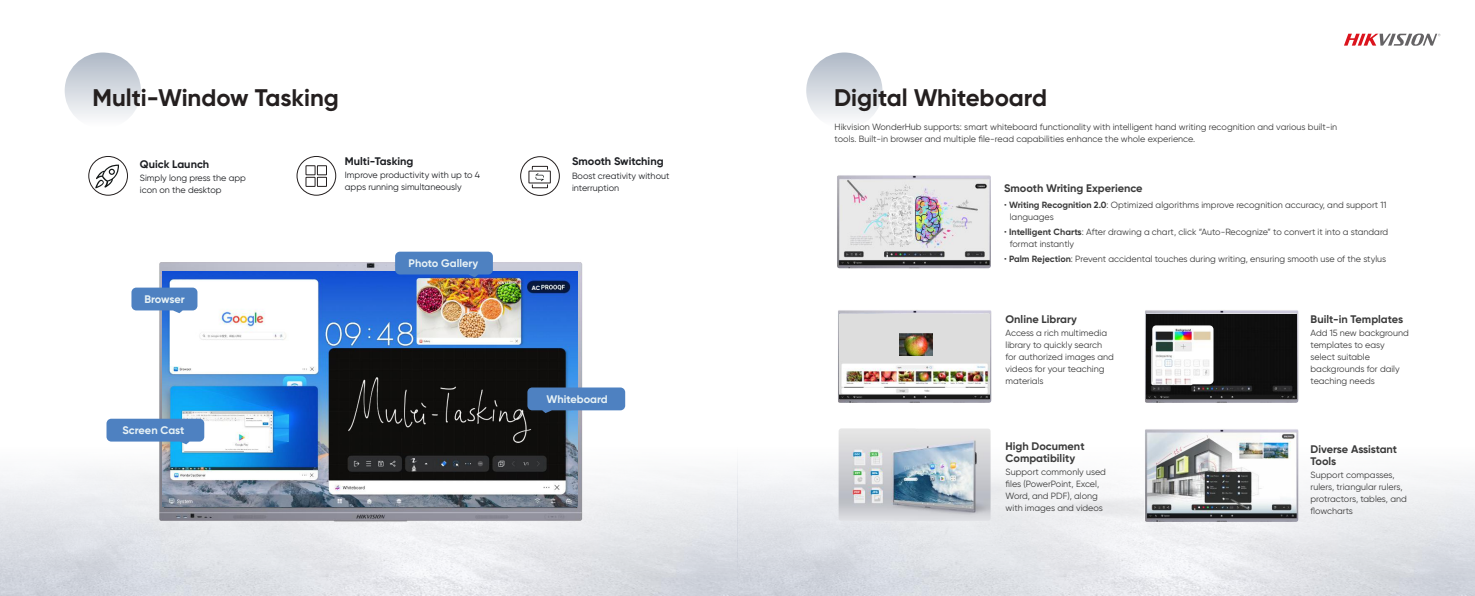
<style>
.page{position:relative;width:1475px;height:596px;background:#fff}
.page>*{position:absolute;margin:0;border:0;box-sizing:border-box;transform-origin:0 0}
.t1{font:700 24px "Gilroy";color:#241f1f}
.t2{font:700 11px/12px "Gilroy";color:#3b3b3b}
.t3{font:700 11px "Gilroy";color:#1c1e22}
.t4{font:700 11px "Gilroy";color:#e8f2f5}
.t5{font:9px/12px "Gilroy";color:#3b3b3b}
.t6{font:9px/12px "Gilroy";color:#1c1e22}
.t7{font:700 6.1px "Gilroy";color:#fff}
.s1{font-weight:700}
</style>
<div class="page">
<img style="left:0;top:34px;width:1474px;height:561px">
<svg style="left:1343px;top:33px;width:97px;height:13px"></svg>
<div style="left:65px;top:52px;width:76px;height:77px;background:linear-gradient(to bottom,#afb8c6,#fff);border-radius:50%"></div>
<div style="left:806px;top:52px;width:76px;height:77px;background:linear-gradient(to bottom,#afb9c6,#fff);border-radius:50%"></div>
<img style="left:52px;top:249px;width:614px;height:307px">
<img style="left:162px;top:272px;width:415px;height:234px">
<div style="left:171px;top:281px;width:146px;height:84px;background:#fff"></div>
<img style="left:197px;top:302px;width:89px;height:38px">
<svg style="left:131px;top:287px;width:66px;height:26px;background:#618ec7"></svg>
<svg style="left:395px;top:251px;width:98px;height:26px;background:#4d80c4"></svg>
<svg style="left:106px;top:418px;width:98px;height:26px;background:#5f8ec7"></svg>
<svg style="left:527px;top:387px;width:98px;height:26px;background:#5582bb"></svg>
<div style="left:88px;top:156px;width:40px;height:39px;border:1px solid #241f1f;border-radius:50%"></div>
<div style="left:296px;top:156px;width:40px;height:39px;border:1px solid #241f1f;border-radius:50%"></div>
<div style="left:520px;top:156px;width:39px;height:40px;border:1px solid #241f1f;border-radius:50%"></div>
<img style="left:836px;top:175px;width:154px;height:93px">
<img style="left:1144px;top:428px;width:154px;height:93px">
<img style="left:837px;top:309px;width:154px;height:93px">
<img style="left:1144px;top:309px;width:154px;height:93px">
<img style="left:838px;top:428px;width:152px;height:92px">
<svg style="left:95px;top:164px;width:24px;height:24px"></svg>
<div style="left:305px;top:165px;width:10px;height:10px;border:1px solid #241f1f"></div>
<div style="left:305px;top:177px;width:10px;height:10px;border:1px solid #241f1f"></div>
<div style="left:317px;top:165px;width:10px;height:10px;border:1px solid #241f1f"></div>
<div style="left:528px;top:170px;width:22px;height:13px;border:1px solid #241f1f"></div>
<div style="left:317px;top:177px;width:10px;height:10px;border:1px solid #241f1f"></div>
<svg style="left:531px;top:165px;width:17px;height:24px"></svg>
<img style="left:839px;top:314px;width:150px;height:84px">
<img style="left:1146px;top:314px;width:150px;height:84px">
<img style="left:1151px;top:325px;width:62px;height:59px">
<img style="left:899px;top:333px;width:33px;height:22px">
<h1 class="t1" style="left:92px;top:82px;width:248px">Multi-Window Tasking</h1>
<h1 class="t1" style="left:833px;top:82px;width:214px">Digital Whiteboard</h1>
<p class="t3" style="left:140px;top:157px;width:71px">Quick Launch</p>
<p class="t6" style="left:140px;top:172px;width:107px">Simply long press the app icon on the desktop</p>
<p class="t4" style="left:144px;top:292px;width:42px">Browser</p>
<p class="t4" style="left:122px;top:422px;width:63px">Screen Cast</p>
<p class="t3" style="left:345px;top:154px;width:70px">Multi-Tasking</p>
<p class="t6" style="left:345px;top:168px;width:137px">Improve productivity with up to 4 apps running simultaneously</p>
<p class="t4" style="left:408px;top:256px;width:71px">Photo Gallery</p>
<p class="t3" style="left:572px;top:155px;width:93px">Smooth Switching</p>
<p class="t6" style="left:572px;top:169px;width:99px">Boost creativity without interruption</p>
<p class="t7" style="left:532px;top:283px;width:10px">AC</p>
<p class="t4" style="left:546px;top:392px;width:63px">Whiteboard</p>
<p class="t5" style="left:834px;top:120px;width:504px">Hikvision WonderHub supports: smart whiteboard functionality with intelligent hand writing recognition and various built-in tools. Built-in browser and multiple file-read capabilities enhance the whole experience.</p>
<p class="t2" style="left:1003px;top:182px;width:140px">Smooth Writing Experience</p>
<p class="t5" style="left:1009px;top:199px;width:378px;text-indent:-6px">• <span class="s1">Writing Recognition 2.0</span>: Optimized algorithms improve recognition accuracy, and support 11 languages</p>
<p class="t5" style="left:1009px;top:226px;width:380px;text-indent:-6px">• <span class="s1">Intelligent Charts</span>: After drawing a chart, click “Auto-Recognize” to convert it into a standard format instantly</p>
<p class="t5" style="left:1003px;top:253px;width:383px">• <span class="s1">Palm Rejection</span>: Prevent accidental touches during writing, ensuring smooth use of the stylus</p>
<p class="t2" style="left:1005px;top:312px;width:73px">Online Library</p>
<p class="t5" style="left:1005px;top:326px;width:110px">Access a rich multimedia library to quickly search for authorized images and videos for your teaching materials</p>
<p class="t2" style="left:1005px;top:439px;width:80px">High Document<br>Compatibility</p>
<p class="t5" style="left:1005px;top:465px;width:102px">Support commonly used files (PowerPoint, Excel,<br>Word, and PDF), along with images and videos</p>
<p class="t2" style="left:1310px;top:312px;width:94px">Built-in Templates</p>
<p class="t5" style="left:1310px;top:326px;width:100px">Add 15 new background templates to easy select suitable backgrounds for daily teaching needs</p>
<p class="t2" style="left:1310px;top:443px;width:88px">Diverse Assistant<br>Tools</p>
<p class="t5" style="left:1310px;top:469px;width:98px">Support compasses, rulers, triangular rulers, protractors, tables, and flowcharts</p>
</div>
